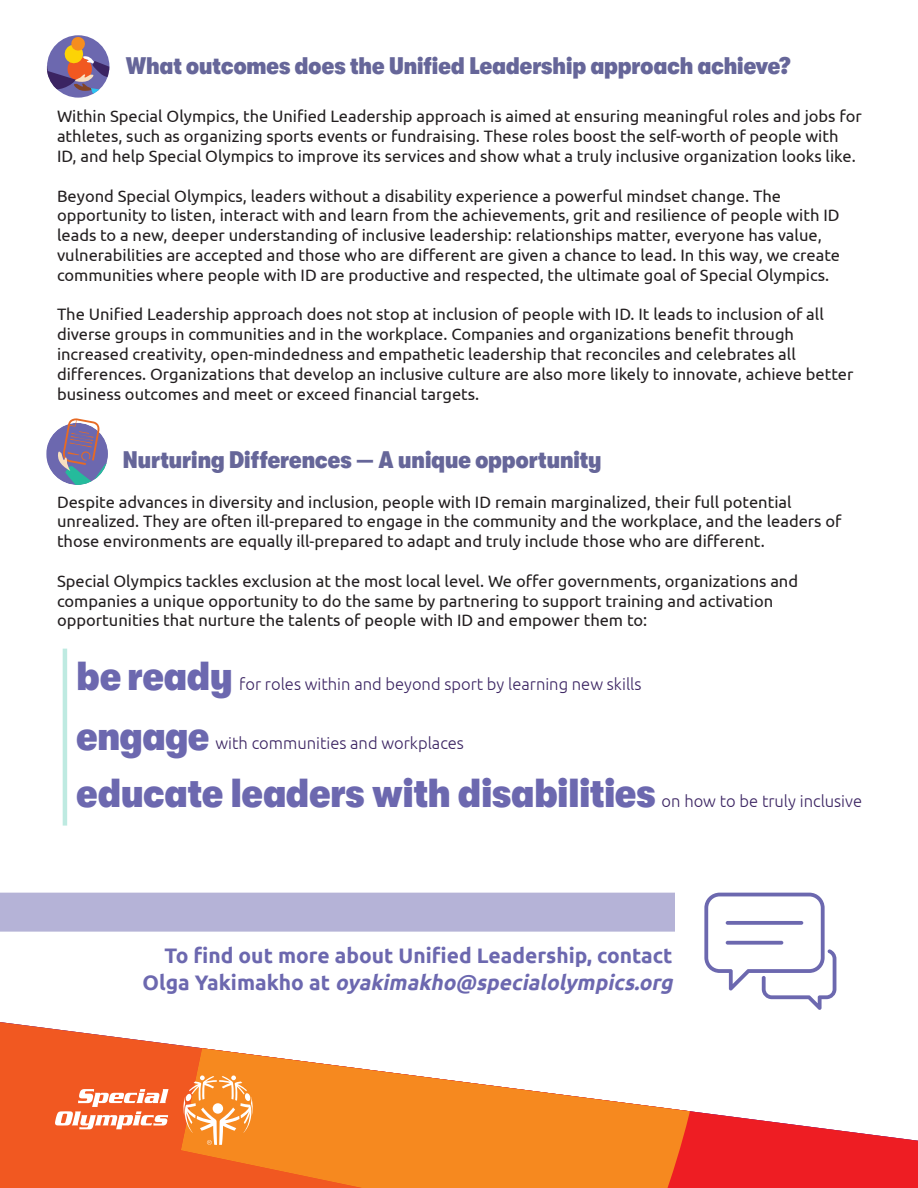
<style>
.page{position:relative;width:918px;height:1188px;background:#fff}
.page>*{position:absolute;margin:0;border:0;box-sizing:border-box;transform-origin:0 0}
.t1{font:900 condensed 40.5px "GT Walsheim Pro";color:#6c68af}
.Body_1{font:900 condensed 24px "GT Walsheim Pro";color:#669}
.Body_1-2{font:italic 700 21px "Ubuntu";color:#6c68af}
.Body_1-3{font:700 21px "Ubuntu";color:#6c68af}
.Body_1-4{font:16.5px/19.8px "Ubuntu";color:#231f20}
.Body_1-5{font:300 16.5px "Ubuntu";color:#3b2462}
.s1{font-style:normal}
</style>
<div class="page">
<svg style="left:46px;top:35px;width:63px;height:63px"></svg>
<svg style="left:0;top:1022px;width:181px;height:166px;background:#f16533"></svg>
<svg style="left:718px;top:1114px;width:200px;height:74px;fill:#ee1d23"></svg>
<svg style="left:181px;top:1045px;width:537px;height:143px;fill:#f6891f"></svg>
<svg style="left:55px;top:1089px;width:114px;height:40px"></svg>
<svg style="left:182px;top:1075px;width:72px;height:70px"></svg>
<div style="left:46px;top:423px;width:62px;height:62px;background:#6c68af;border-radius:50%"></div>
<svg style="left:58px;top:418px;width:50px;height:67px"></svg>
<div style="left:0;top:893px;width:675px;height:39px;background:#b5b3d7"></div>
<svg style="left:704px;top:893px;width:132px;height:117px"></svg>
<hr style="left:63px;top:649px;width:4px;height:177px;background:#beeae1">
<p class="Body_1" style="left:126px;top:52px;width:667px">What outcomes does the Unified Leadership approach achieve?</p>
<p class="Body_1-4" style="left:57px;top:106px;width:806px">Within Special Olympics, the Unified Leadership approach is aimed at ensuring meaningful roles and jobs for</p>
<p class="Body_1-4" style="left:57px;top:126px;width:783px">athletes, such as organizing sports events or fundraising. These roles boost the self-worth of people with</p>
<p class="Body_1-4" style="left:57px;top:146px;width:800px">ID, and help Special Olympics to improve its services and show what a truly inclusive organization looks like.</p>
<p class="Body_1-4" style="left:57px;top:185px;width:725px">Beyond Special Olympics, leaders without a disability experience a powerful mindset change. The</p>
<p class="Body_1-4" style="left:57px;top:205px;width:784px">opportunity to listen, interact with and learn from the achievements, grit and resilience of people with ID</p>
<p class="Body_1-4" style="left:57px;top:225px;width:766px">leads to a new, deeper understanding of inclusive leadership: relationships matter, everyone has value,</p>
<p class="Body_1-4" style="left:57px;top:245px;width:785px">vulnerabilities are accepted and those who are different are given a chance to lead. In this way, we create</p>
<p class="Body_1-4" style="left:57px;top:265px;width:774px">communities where people with ID are productive and respected, the ultimate goal of Special Olympics.</p>
<p class="Body_1-4" style="left:57px;top:304px;width:768px">The Unified Leadership approach does not stop at inclusion of people with ID. It leads to inclusion of all</p>
<p class="Body_1-4" style="left:57px;top:324px;width:739px">diverse groups in communities and in the workplace. Companies and organizations benefit through</p>
<p class="Body_1-4" style="left:57px;top:344px;width:740px">increased creativity, open-mindedness and empathetic leadership that reconciles and celebrates all</p>
<p class="Body_1-4" style="left:57px;top:364px;width:798px">differences. Organizations that develop an inclusive culture are also more likely to innovate, achieve better</p>
<p class="Body_1-4" style="left:57px;top:383px;width:424px">business outcomes and meet or exceed financial targets.</p>
<p class="Body_1" style="left:123px;top:446px;width:480px">Nurturing Differences — A unique opportunity</p>
<p class="Body_1-4" style="left:57px;top:491px;width:786px">Despite advances in diversity and inclusion, people with ID remain marginalized, their full potential unrealized. They are often ill-prepared to engage in the community and the workplace, and the leaders of those environments are equally ill-prepared to adapt and truly include those who are different.</p>
<p class="Body_1-4" style="left:57px;top:571px;width:743px">Special Olympics tackles exclusion at the most local level. We offer governments, organizations and</p>
<p class="Body_1-4" style="left:57px;top:590px;width:718px">companies a unique opportunity to do the same by partnering to support training and activation</p>
<p class="Body_1-4" style="left:57px;top:610px;width:592px">opportunities that nurture the talents of people with ID and empower them to:</p>
<p class="t1" style="left:77px;top:654px;width:158px">be ready</p>
<p class="t1" style="left:77px;top:714px;width:134px">engage</p>
<p class="t1" style="left:77px;top:771px;width:580px">educate leaders with disabilities</p>
<p class="Body_1-5" style="left:239px;top:674px;width:404px">for roles within and beyond sport by learning new skills</p>
<p class="Body_1-5" style="left:215px;top:733px;width:250px">with communities and workplaces</p>
<p class="Body_1-5" style="left:662px;top:792px;width:202px">on how to be truly inclusive</p>
<p class="Body_1-3" style="left:165px;top:943px;width:510px">To find out more about Unified Leadership, contact</p>
<p class="Body_1-2" style="left:143px;top:970px;width:536px"><span class="s1">O l g a Ya k i m a k h o a t</span> oyakimakho@specialolympics.org</p>
</div>
